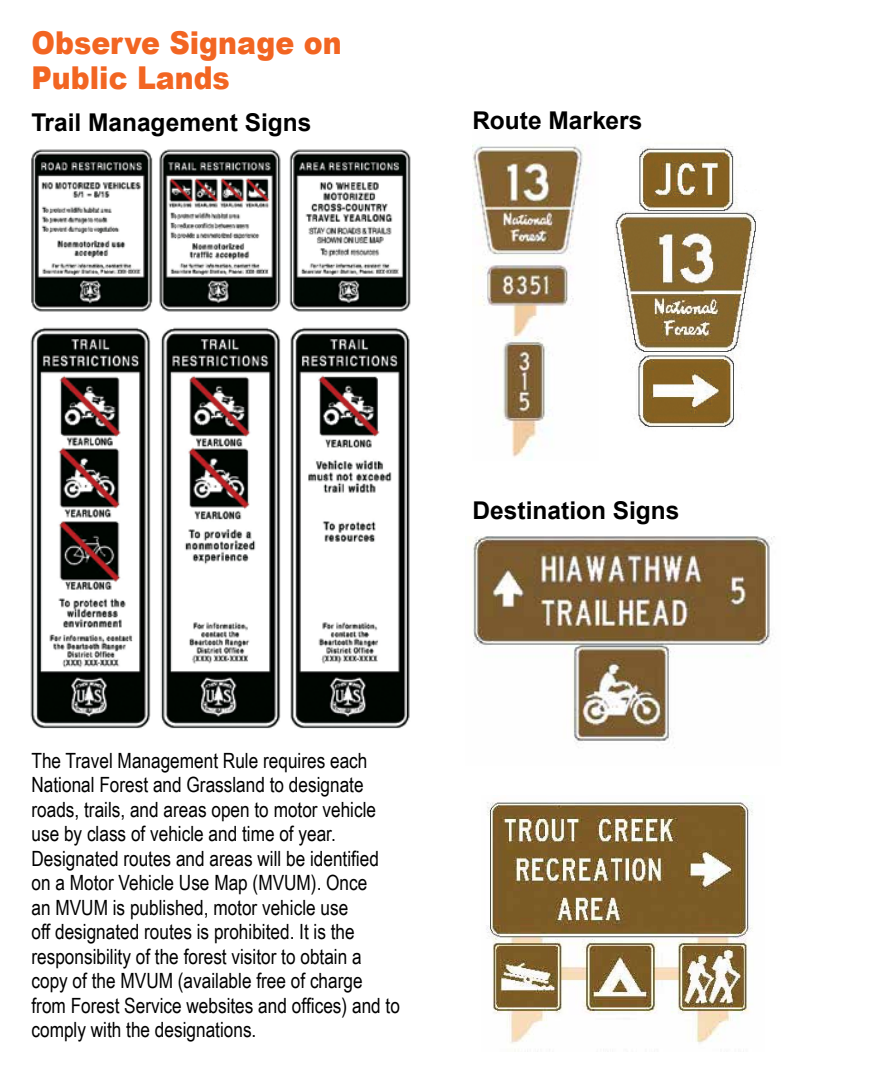
<style>
.page{position:relative;width:882px;height:1071px;background:#fff}
.page>*{position:absolute;margin:0;border:0;box-sizing:border-box;transform-origin:0 0}
.t1{font:900 31.5px/35px "Arial";color:#f26522;scale:.9 1}
.t2{font:700 24.5px "Arial";color:#000}
.t3{font:21px/24.5px "Arial Narrow";color:#000}
</style>
<div class="page">
<img style="left:30px;top:327px;width:380px;height:402px">
<img style="left:31px;top:149px;width:380px;height:163px">
<img style="left:615px;top:146px;width:146px;height:283px">
<img style="left:472px;top:144px;width:112px;height:313px">
<img style="left:486px;top:795px;width:267px;height:249px">
<img style="left:473px;top:537px;width:300px;height:211px">
<h1 class="t1" style="left:32px;top:24px;width:346px">Observe Signage on<br>Public Lands</h1>
<p class="t2" style="left:32px;top:106px;width:281px">Trail Management Signs</p>
<p class="t2" style="left:472px;top:104px;width:172px">Route Markers</p>
<p class="t2" style="left:472px;top:494px;width:209px">Destination Signs</p>
<p class="t3" style="left:32px;top:747px;width:370px">The Travel Management Rule requires each National Forest and Grassland to designate roads, trails, and areas open to motor vehicle use by class of vehicle and time of year.<br>Designated routes and areas will be identified on a Motor Vehicle Use Map (MVUM). Once<br>an MVUM is published, motor vehicle use<br>off designated routes is prohibited. It is the responsibility of the forest visitor to obtain a copy of the MVUM (available free of charge from Forest Service websites and offices) and to comply with the designations.</p>
</div>
